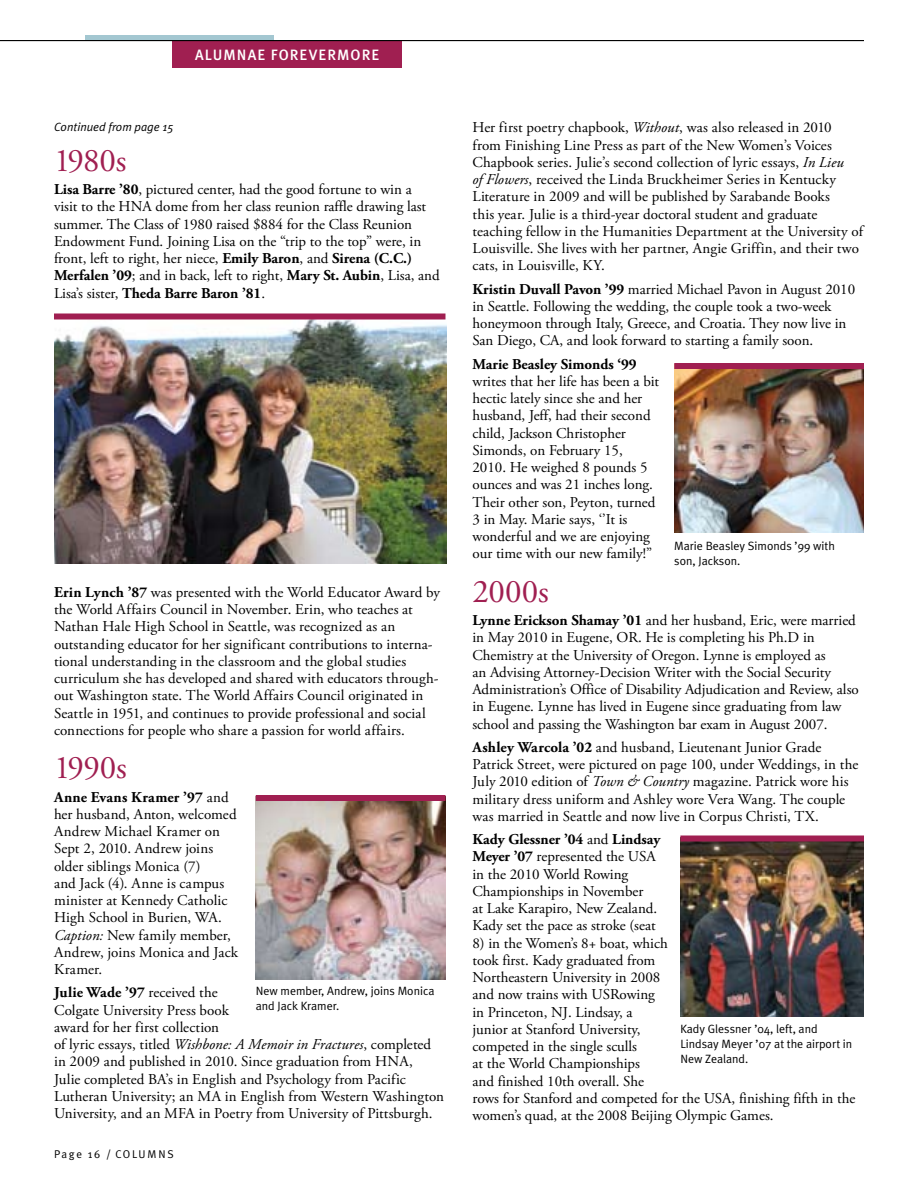
<style>
.page{position:relative;width:918px;height:1188px;background:#fff}
.page>*{position:absolute;margin:0;border:0;box-sizing:border-box;transform-origin:0 0}
.t1{font:33px "Adobe Garamond Pro";letter-spacing:-.01em;color:#a01f51}
.t2{font:15px/17.2px "Adobe Garamond Pro";color:#000}
.t3{font:700 15px "Adobe Garamond Pro";color:#000}
.t4{font:500 15px "Meta Plus";letter-spacing:.07em;color:#fff}
.t5{font:12px/15px "Meta Plus Normal";color:#000}
.t6{font:italic 12px "Meta Plus Normal";color:#000}
.t7{font:11.25px "Meta Plus Normal";letter-spacing:.145em;color:#000}
.s1{font-style:italic}
.s2{font-weight:700}
</style>
<div class="page">
<img style="left:256px;top:796px;width:190px;height:183px">
<div style="left:256px;top:795px;width:189px;height:6px;background:#a01f51"></div>
<img style="left:674px;top:369px;width:190px;height:163px">
<div style="left:674px;top:363px;width:190px;height:6px;background:#a01f51"></div>
<div style="left:172px;top:41px;width:230px;height:27px;background:#a01f51"></div>
<div style="left:86px;top:35px;width:188px;height:5px;background:#a3c7d1"></div>
<hr style="left:0;top:40px;width:864px;height:1px;background:#000">
<img style="left:680px;top:842px;width:184px;height:174px">
<div style="left:680px;top:836px;width:184px;height:6px;background:#a01f51"></div>
<img style="left:54px;top:318px;width:393px;height:246px">
<div style="left:54px;top:314px;width:391px;height:6px;background:#a01f51"></div>
<p class="t4" style="left:195px;top:46px;width:186px">ALUMNAE FOREVERMORE</p>
<p class="t6" style="left:54px;top:120px;width:121px">Continued from page 15</p>
<p class="t2" style="left:472px;top:120px;width:392px">Her first poetry chapbook, <span class="s1">Without</span>, was also released in 2010 from Finishing Line Press as part of the New Women’s Voices Chapbook series. Julie’s second collection of lyric essays, <span class="s1">In Lieu<br>of Flowers</span>, received the Linda Bruckheimer Series in Kentucky Literature in 2009 and will be published by Sarabande Books<br>this year. Julie is a third-year doctoral student and graduate teaching fellow in the Humanities Department at the University of Louisville. She lives with her partner, Angie Griffin, and their two cats, in Louisville, KY.</p>
<p class="t2" style="left:472px;top:281px;width:384px"><span class="s2">Kristin Duvall Pavon ’99</span> married Michael Pavon in August 2010 in Seattle. Following the wedding, the couple took a two-week honeymoon through Italy, Greece, and Croatia. They now live in San Diego, CA, and look forward to starting a family soon.</p>
<p class="t3" style="left:472px;top:355px;width:166px">Marie Beasley Simonds ‘99</p>
<p class="t2" style="left:472px;top:373px;width:188px">writes that her life has been a bit hectic lately since she and her husband, Jeff, had their second child, Jackson Christopher<br>Simonds, on February 15,<br>2010. He weighed 8 pounds 5 ounces and was 21 inches long.<br>Their other son, Peyton, turned<br>3 in May. Marie says, ‘’It is wonderful and we are enjoying our time with our new family!”</p>
<h1 class="t1" style="left:472px;top:572px;width:78px">2000s</h1>
<p class="t2" style="left:472px;top:612px;width:388px"><span class="s2">Lynne Erickson Shamay ’01</span> and her husband, Eric, were married in May 2010 in Eugene, OR. He is completing his Ph.D in Chemistry at the University of Oregon. Lynne is employed as<br>an Advising Attorney-Decision Writer with the Social Security Administration’s Office of Disability Adjudication and Review, also in Eugene. Lynne has lived in Eugene since graduating from law school and passing the Washington bar exam in August 2007.</p>
<p class="t2" style="left:472px;top:739px;width:387px"><span class="s2">Ashley Warcola ’02</span> and husband, Lieutenant Junior Grade Patrick Street, were pictured on page 100, under Weddings, in the July 2010 edition of <span class="s1">Town &amp; Country</span> magazine. Patrick wore his military dress uniform and Ashley wore Vera Wang. The couple was married in Seattle and now live in Corpus Christi, TX.</p>
<p class="t2" style="left:472px;top:831px;width:190px"><span class="s2">Kady Glessner ’04</span> and <span class="s2">Lindsay<br>Meyer ’07</span> represented the USA in the 2010 World Rowing<br>Championships in November<br>at Lake Karapiro, New Zealand.<br>Kady set the pace as stroke (seat</p>
<p class="t2" style="left:472px;top:935px;width:384px">8) in the Women’s 8+ boat, which<br>took first. Kady graduated from<br>Northeastern University in 2008<br>and now trains with USRowing<br>in Princeton, NJ. Lindsay, a<br>junior at Stanford University,<br>competed in the single sculls<br>at the World Championships<br>and finished 10th overall. She<br>rows for Stanford and competed for the USA, finishing fifth in the women’s quad, at the 2008 Beijing Olympic Games.</p>
<h1 class="t1" style="left:54px;top:141px;width:74px">1980s</h1>
<p class="t2" style="left:54px;top:181px;width:387px"><span class="s2">Lisa Barre ’80</span>, pictured center, had the good fortune to win a<br>visit to the HNA dome from her class reunion raffle drawing last summer. The Class of 1980 raised $884 for the Class Reunion Endowment Fund. Joining Lisa on the “trip to the top” were, in front, left to right, her niece, <span class="s2">Emily Baron</span>, and <span class="s2">Sirena (C.C.)<br>Merfalen ’09</span>; and in back, left to right, <span class="s2">Mary St. Aubin</span>, Lisa, and Lisa’s sister, <span class="s2">Theda Barre Baron ’81</span>.</p>
<p class="t5" style="left:674px;top:538px;width:162px">Marie Beasley Simonds ’99 with son, Jackson.</p>
<p class="t2" style="left:54px;top:584px;width:388px"><span class="s2">Erin Lynch ’87</span> was presented with the World Educator Award by the World Affairs Council in November. Erin, who teaches at Nathan Hale High School in Seattle, was recognized as an outstanding educator for her significant contributions to interna&shy;tional understanding in the classroom and the global studies curriculum she has developed and shared with educators through&shy;out Washington state. The World Affairs Council originated in Seattle in 1951, and continues to provide professional and social connections for people who share a passion for world affairs.</p>
<h1 class="t1" style="left:54px;top:748px;width:74px">1990s</h1>
<p class="t2" style="left:54px;top:789px;width:186px"><span class="s2">Anne Evans Kramer ’97</span> and her husband, Anton, welcomed<br>Andrew Michael Kramer on<br>Sept 2, 2010. Andrew joins older siblings Monica (7)<br>and Jack (4). Anne is campus minister at Kennedy Catholic<br>High School in Burien, WA.<br><span class="s1">Caption:</span> New family member,<br>Andrew, joins Monica and Jack<br>Kramer.</p>
<p class="t2" style="left:54px;top:985px;width:392px"><span class="s2">Julie Wade ’97</span> received the<br>Colgate University Press book<br>award for her first collection<br>of lyric essays, titled <span class="s1">Wishbone: A Memoir in Fractures</span>, completed in 2009 and published in 2010. Since graduation from HNA,<br>Julie completed BA’s in English and Psychology from Pacific Lutheran University; an MA in English from Western Washington University, and an MFA in Poetry from University of Pittsburgh.</p>
<p class="t5" style="left:256px;top:983px;width:180px">New member, Andrew, joins Monica and Jack Kramer.</p>
<p class="t5" style="left:680px;top:1021px;width:173px">Kady Glessner ’04, left, and<br>Lindsay Meyer ’07 at the airport in<br>New Zealand.</p>
<p class="t7" style="left:54px;top:1147px;width:121px">Page 16 / COLUMNS</p>
</div>
